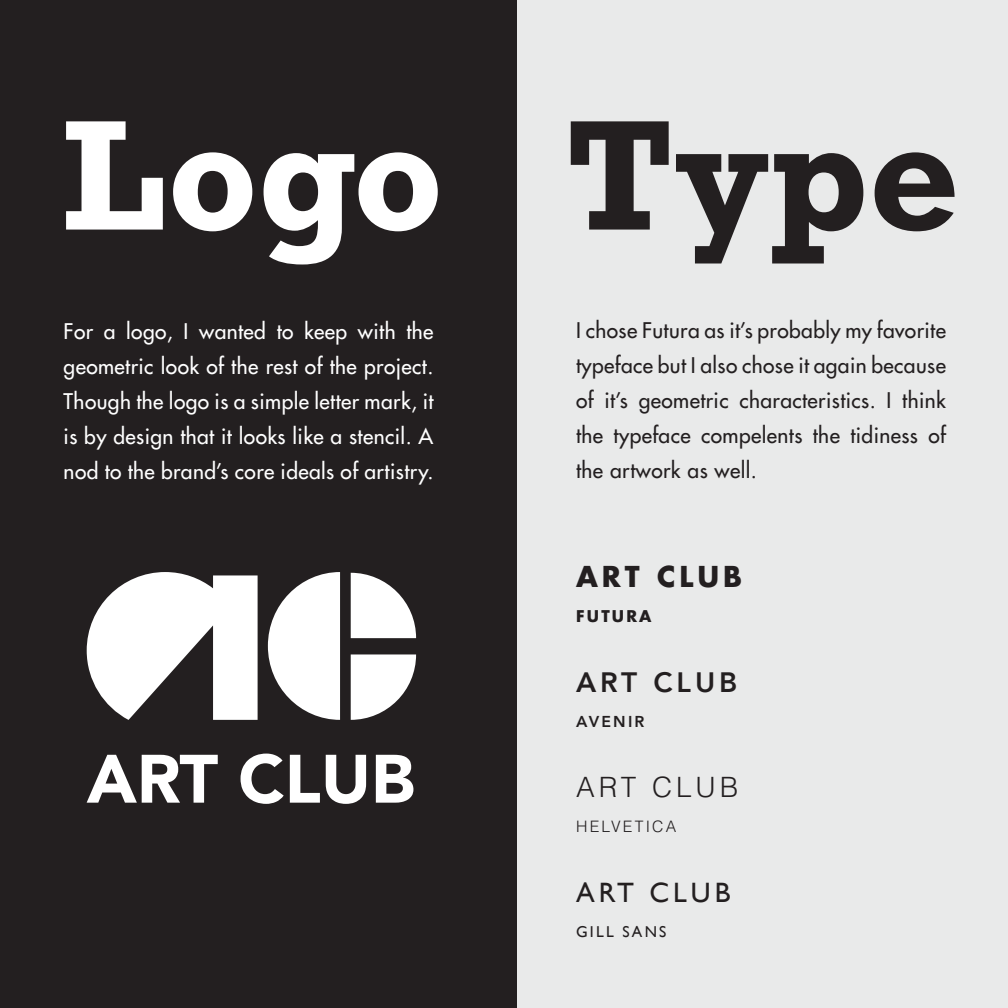
<style>
.page{position:relative;width:1008px;height:1008px;background:#fff}
.page>*{position:absolute;margin:0;border:0;box-sizing:border-box;transform-origin:0 0}
.t1{font:700 147px "Rockwell";color:#231f20}
.t2{font:700 147px "Rockwell";color:#fff}
.t3{font:700 28px "Futura";letter-spacing:.14em;color:#231f20}
.t4{font:800 28px "Avenir";letter-spacing:.14em;color:#231f20}
.t5{font:300 28px "Helvetica";letter-spacing:.14em;color:#231f20}
.t6{font:28px "Gill Sans";letter-spacing:.14em;color:#231f20}
.t7{font:21px/35px "Futura";letter-spacing:.02em;color:#fff;text-align:justify}
.t8{font:21px/35px "Futura";letter-spacing:.02em;color:#231f20;text-align:justify}
.t9{font:300 15.75px "Helvetica";letter-spacing:.14em;color:#231f20}
.t10{font:15.75px "Gill Sans";letter-spacing:.14em;color:#231f20}
.t11{font:700 15.75px "Futura";letter-spacing:.14em;color:#231f20}
.t12{font:800 15.75px "Avenir";letter-spacing:.14em;color:#231f20}
</style>
<div class="page">
<div style="left:0;top:0;width:522px;height:1008px;background:#231f20"></div>
<div style="left:518px;top:0;width:490px;height:1008px;background:#e9eaea"></div>
<svg style="left:87px;top:572px;width:171px;height:148px"></svg>
<svg style="left:268px;top:572px;width:72px;height:148px"></svg>
<svg style="left:351px;top:573px;width:65px;height:65px"></svg>
<svg style="left:351px;top:654px;width:65px;height:66px"></svg>
<svg style="left:87px;top:755px;width:131px;height:48px"></svg>
<svg style="left:241px;top:754px;width:43px;height:50px"></svg>
<svg style="left:290px;top:755px;width:30px;height:48px"></svg>
<svg style="left:326px;top:755px;width:40px;height:49px"></svg>
<svg style="left:376px;top:755px;width:37px;height:48px"></svg>
<p class="t2" style="left:63px;top:81px;width:382px">Logo</p>
<p class="t7" style="left:64px;top:314px;width:371px">For a logo, I wanted to keep with the geometric look of the rest of the project.<br>Though the logo is a simple letter mark, it is by design that it looks like a stencil. A nod to the brand’s core ideals of artistry.</p>
<p class="t1" style="left:566px;top:81px;width:394px">Type</p>
<p class="t8" style="left:576px;top:313px;width:371px">I chose Futura as it’s probably my favorite typeface but I also chose it again because of it’s geometric characteristics. I think the typeface compelents the tidiness of the artwork as well.</p>
<p class="t3" style="left:576px;top:557px;width:167px">ART CLUB</p>
<p class="t11" style="left:576px;top:605px;width:77px">FUTURA</p>
<p class="t4" style="left:576px;top:660px;width:163px">ART CLUB</p>
<p class="t12" style="left:576px;top:709px;width:70px">AVENIR</p>
<p class="t5" style="left:576px;top:770px;width:164px">ART CLUB</p>
<p class="t9" style="left:576px;top:817px;width:102px">HELVETICA</p>
<p class="t6" style="left:576px;top:876px;width:156px">ART CLUB</p>
<p class="t10" style="left:576px;top:922px;width:92px">GILL SANS</p>
</div>
